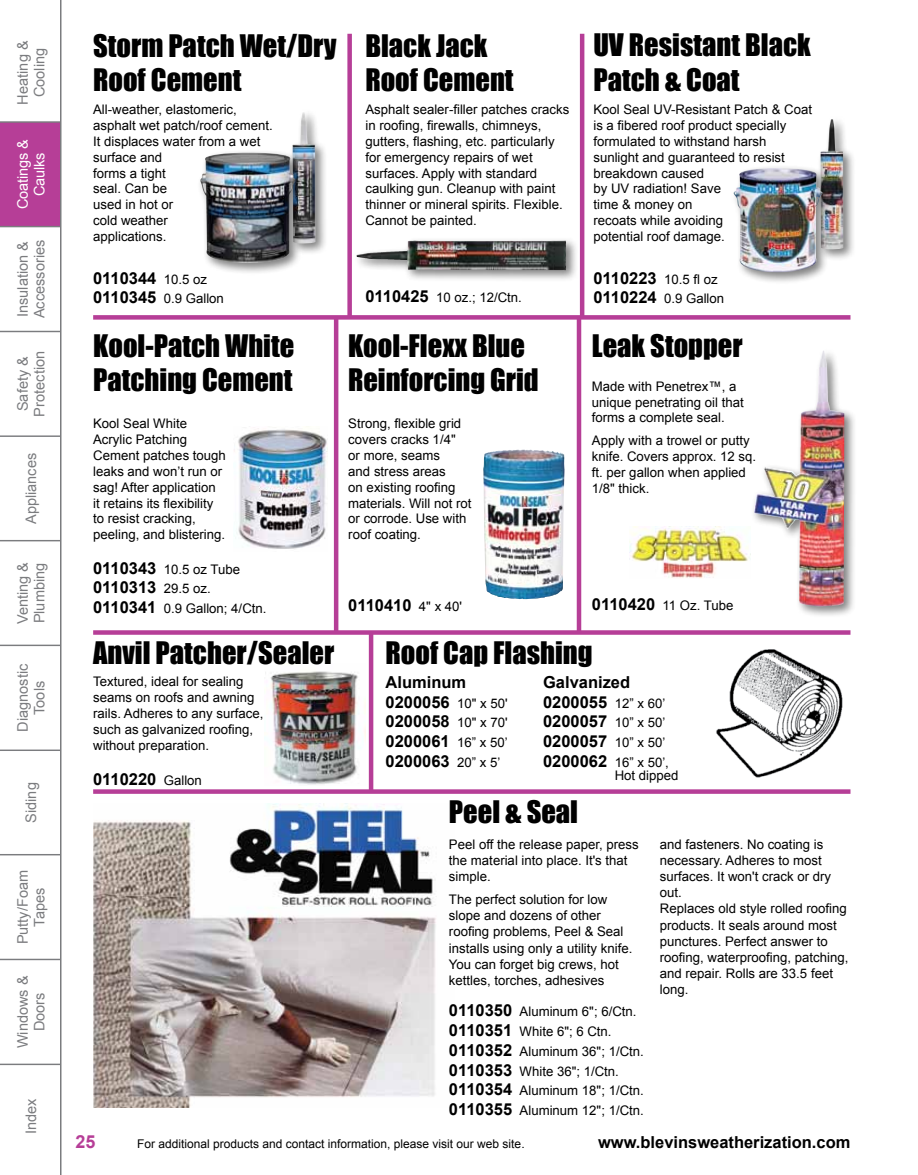
<style>
.page{position:relative;width:918px;height:1175px;background:#fff}
.page>*{position:absolute;margin:0;border:0;box-sizing:border-box;transform-origin:0 0}
.t1{font:28.5px/34.2px "Impact";color:#000}
.t2{font:700 18px "Arial";color:#b63e97}
.t3{font:700 16.5px/19.8px "Arial";color:#000}
.t4{font:14.55px/16.5px "Arial";color:#7b7c7f;text-align:center}
.t5{font:14.55px/16.5px "Arial";letter-spacing:-.01em;color:#fff;text-align:center}
.t6{font:13.2px/15.9px "Arial";color:#000}
.t7{font:12px "Arial";color:#000}
.s1{font-weight:400;font-size:13.2px}
.s2{font-weight:700;font-size:16.5px}
</style>
<div class="page">
<div style="left:0;top:122px;width:61px;height:105px;background:#b63e97"></div>
<hr style="left:0;top:121px;width:61px;height:2px;background:#7b7c7f">
<hr style="left:0;top:226px;width:61px;height:1px;background:#7b7c7f">
<hr style="left:0;top:331px;width:61px;height:1px;background:#7b7c7f">
<hr style="left:0;top:435px;width:61px;height:2px;background:#7b7c7f">
<hr style="left:0;top:540px;width:61px;height:1px;background:#7b7c7f">
<hr style="left:0;top:644px;width:61px;height:2px;background:#7b7c7f">
<hr style="left:0;top:749px;width:61px;height:2px;background:#7b7c7f">
<hr style="left:0;top:854px;width:61px;height:1px;background:#7b7c7f">
<hr style="left:0;top:958px;width:61px;height:2px;background:#7b7c7f">
<hr style="left:0;top:1063px;width:61px;height:2px;background:#7b7c7f">
<hr style="left:60px;top:0;width:2px;height:1174px;background:#7b7c7f">
<img style="left:483px;top:449px;width:82px;height:150px">
<div style="left:750px;top:347px;width:106px;height:270px;background:#000;opacity:.5"></div>
<img style="left:754px;top:351px;width:90px;height:255px">
<img style="left:629px;top:527px;width:121px;height:51px">
<img style="left:264px;top:671px;width:102px;height:114px">
<div style="left:288px;top:108px;width:40px;height:147px;background:#000;opacity:.5"></div>
<img style="left:292px;top:112px;width:23px;height:131px">
<div style="left:196px;top:149px;width:110px;height:127px;background:#000;opacity:.5"></div>
<img style="left:199px;top:152px;width:97px;height:111px">
<div style="left:353px;top:236px;width:225px;height:46px;background:#000;opacity:.5"></div>
<img style="left:356px;top:240px;width:210px;height:30px">
<img style="left:234px;top:426px;width:94px;height:123px">
<img style="left:93px;top:803px;width:343px;height:304px">
<div style="left:817px;top:115px;width:39px;height:146px;background:#000;opacity:.5"></div>
<img style="left:820px;top:119px;width:23px;height:130px">
<div style="left:729px;top:164px;width:104px;height:120px;background:#000;opacity:.5"></div>
<img style="left:734px;top:168px;width:89px;height:105px">
<hr style="left:369px;top:633px;width:4px;height:158px;background:#b63e97">
<div style="left:93px;top:315px;width:758px;height:5px;background:#b63e97"></div>
<svg style="left:93px;top:630px;width:758px;height:4px;background:#ba4a9d"></svg>
<div style="left:93px;top:789px;width:758px;height:5px;background:#b63e97"></div>
<hr style="left:334px;top:318px;width:4px;height:314px;background:#b63e97">
<div style="left:347px;top:34px;width:5px;height:284px;background:#b63e97"></div>
<hr style="left:580px;top:34px;width:4px;height:284px;background:#b63e97">
<hr style="left:577px;top:318px;width:4px;height:314px;background:#b63e97">
<img style="left:716px;top:649px;width:127px;height:129px">
<p class="t4" style="left:15px;top:104px;width:65px;rotate:-90deg">Heating &amp;<br>Cooling</p>
<p class="t5" style="left:15px;top:209px;width:71px;rotate:-90deg">Coatings &amp;<br>Caulks</p>
<p class="t4" style="left:15px;top:318px;width:80px;text-align:left;rotate:-90deg">Insulation &amp;<br>Accessories</p>
<p class="t4" style="left:15px;top:416px;width:67px;rotate:-90deg">Safety &amp;<br>Protection</p>
<p class="t4" style="left:23px;top:524px;width:73px;rotate:-90deg">Appliances</p>
<p class="t4" style="left:15px;top:624px;width:64px;text-align:left;rotate:-90deg">Venting &amp;<br>Plumbing</p>
<p class="t4" style="left:15px;top:732px;width:69px;rotate:-90deg">Diagnostic<br>Tools</p>
<p class="t4" style="left:23px;top:822px;width:42px;rotate:-90deg">Siding</p>
<p class="t4" style="left:15px;top:944px;width:76px;rotate:-90deg">Putty/Foam<br>Tapes</p>
<p class="t4" style="left:15px;top:1048px;width:74px;rotate:-90deg">Windows &amp;<br>Doors</p>
<p class="t4" style="left:23px;top:1134px;width:37px;rotate:-90deg">Index</p>
<h1 class="t1" style="left:93px;top:29px;width:245px">Storm Patch Wet/Dry<br>Roof Cement</h1>
<p class="t6" style="left:93px;top:102px;width:181px">All-weather, elastomeric, asphalt wet patch/roof cement.<br>It displaces water from a wet surface and<br>forms a tight<br>seal. Can be<br>used in hot or<br>cold weather<br>applications.</p>
<p class="t3" style="left:93px;top:268px;width:115px">0110344 <span class="s1">10.5 oz</span></p>
<p class="t6" style="left:93px;top:291px;width:132px"><span class="s2">0110345</span> 0.9 Gallon</p>
<h1 class="t1" style="left:365px;top:29px;width:150px">Black Jack<br>Roof Cement</h1>
<p class="t6" style="left:365px;top:102px;width:205px">Asphalt sealer-filler patches cracks in roofing, firewalls, chimneys, gutters, flashing, etc. particularly for emergency repairs of wet surfaces. Apply with standard caulking gun. Cleanup with paint thinner or mineral spirits. Flexible.<br>Cannot be painted.</p>
<p class="t6" style="left:365px;top:289px;width:158px"><span class="s2">0110425</span> 10 oz.; 12/Ctn.</p>
<h1 class="t1" style="left:593px;top:28px;width:219px">UV Resistant Black<br>Patch &amp; Coat</h1>
<p class="t6" style="left:593px;top:102px;width:220px">Kool Seal UV-Resistant Patch &amp; Coat is a fibered roof product specially formulated to withstand harsh sunlight and guaranteed to resist breakdown caused<br>by UV radiation! Save<br>time &amp; money on<br>recoats while avoiding<br>potential roof damage.</p>
<p class="t6" style="left:593px;top:269px;width:132px;line-height:19.8px"><span class="s2">0110223</span> 10.5 fl oz<br><span class="s2">0110224</span> 0.9 Gallon</p>
<h1 class="t1" style="left:93px;top:329px;width:203px">Kool-Patch White<br>Patching Cement</h1>
<p class="t6" style="left:93px;top:416px;width:134px">Kool Seal White<br>Acrylic Patching<br>Cement patches tough leaks and won’t run or sag! After application<br>it retains its flexibility to resist cracking, peeling, and blistering.</p>
<p class="t6" style="left:93px;top:561px;width:148px"><span class="s2">0110343</span> 10.5 oz Tube</p>
<p class="t3" style="left:93px;top:577px;width:119px">0110313 <span class="s1">29.5 oz.</span></p>
<p class="t6" style="left:93px;top:600px;width:175px"><span class="s2">0110341</span> 0.9 Gallon; 4/Ctn.</p>
<h1 class="t1" style="left:93px;top:635px;width:243px">Anvil Patcher/Sealer</h1>
<p class="t6" style="left:93px;top:673px;width:172px">Textured, ideal for sealing seams on roofs and awning rails. Adheres to any surface, such as galvanized roofing, without preparation.</p>
<p class="t3" style="left:93px;top:769px;width:110px">0110220 <span class="s1">Gallon</span></p>
<h1 class="t1" style="left:348px;top:329px;width:192px">Kool-Flexx Blue<br>Reinforcing Grid</h1>
<p class="t6" style="left:348px;top:416px;width:125px">Strong, flexible grid covers cracks 1/4"<br>or more, seams<br>and stress areas<br>on existing roofing materials. Will not rot or corrode. Use with roof coating.</p>
<p class="t3" style="left:348px;top:595px;width:115px">0110410 <span class="s1">4" x 40'</span></p>
<h1 class="t1" style="left:592px;top:329px;width:152px">Leak Stopper</h1>
<p class="t6" style="left:592px;top:378px;width:153px">Made with Penetrex™, a unique penetrating oil that forms a complete seal.</p>
<p class="t6" style="left:592px;top:432px;width:166px">Apply with a trowel or putty knife. Covers approx. 12 sq. ft. per gallon when applied<br>1/8" thick.</p>
<p class="t6" style="left:592px;top:597px;width:143px"><span class="s2">0110420</span> 11 Oz. Tube</p>
<h1 class="t1" style="left:386px;top:635px;width:209px">Roof Cap Flashing</h1>
<p class="t3" style="left:386px;top:672px;width:124px">Aluminum<br>0200056 <span class="s1">10" x 50'<br></span>0200058 <span class="s1">10" x 70'<br></span>0200061 <span class="s1">16” x 50’<br></span>0200063 <span class="s1">20” x 5’</span></p>
<p class="t3" style="left:543px;top:672px;width:124px">Galvanized<br>0200055 <span class="s1">12” x 60’<br></span>0200057 <span class="s1">10” x 50’<br></span>0200057 <span class="s1">10” x 50’</span></p>
<p class="t6" style="left:615px;top:755px;width:65px;line-height:13.5px;text-indent:-72px"><span class="s2">0200062</span> 16” x 50’,<br>Hot dipped</p>
<h1 class="t1" style="left:449px;top:794px;width:131px">Peel &amp; Seal</h1>
<p class="t6" style="left:449px;top:836px;width:191px">Peel off the release paper, press the material into place. It's that simple.</p>
<p class="t6" style="left:449px;top:891px;width:185px">The perfect solution for low slope and dozens of other roofing problems, Peel &amp; Seal installs using only a utility knife.<br>You can forget big crews, hot kettles, torches, adhesives</p>
<p class="t6" style="left:449px;top:1001px;width:196px;line-height:19.8px"><span class="s2">0110350</span> Aluminum 6"; 6/Ctn.<br><span class="s2">0110351</span> White 6"; 6 Ctn.<br><span class="s2">0110352</span> Aluminum 36"; 1/Ctn.<br><span class="s2">0110353</span> White 36"; 1/Ctn.<br><span class="s2">0110354</span> Aluminum 18"; 1/Ctn.<br><span class="s2">0110355</span> Aluminum 12"; 1/Ctn.</p>
<p class="t6" style="left:660px;top:836px;width:190px">and fasteners. No coating is necessary. Adheres to most surfaces. It won't crack or dry out.<br>Replaces old style rolled roofing products. It seals around most punctures. Perfect answer to roofing, waterproofing, patching, and repair. Rolls are 33.5 feet long.</p>
<h2 class="t2" style="left:76px;top:1131px;width:22px">25</h2>
<p class="t7" style="left:137px;top:1137px;width:389px">For additional products and contact information, please visit our web site.</p>
<p class="t3" style="left:598px;top:1132px;width:254px">www.blevinsweatherization.com</p>
</div>
